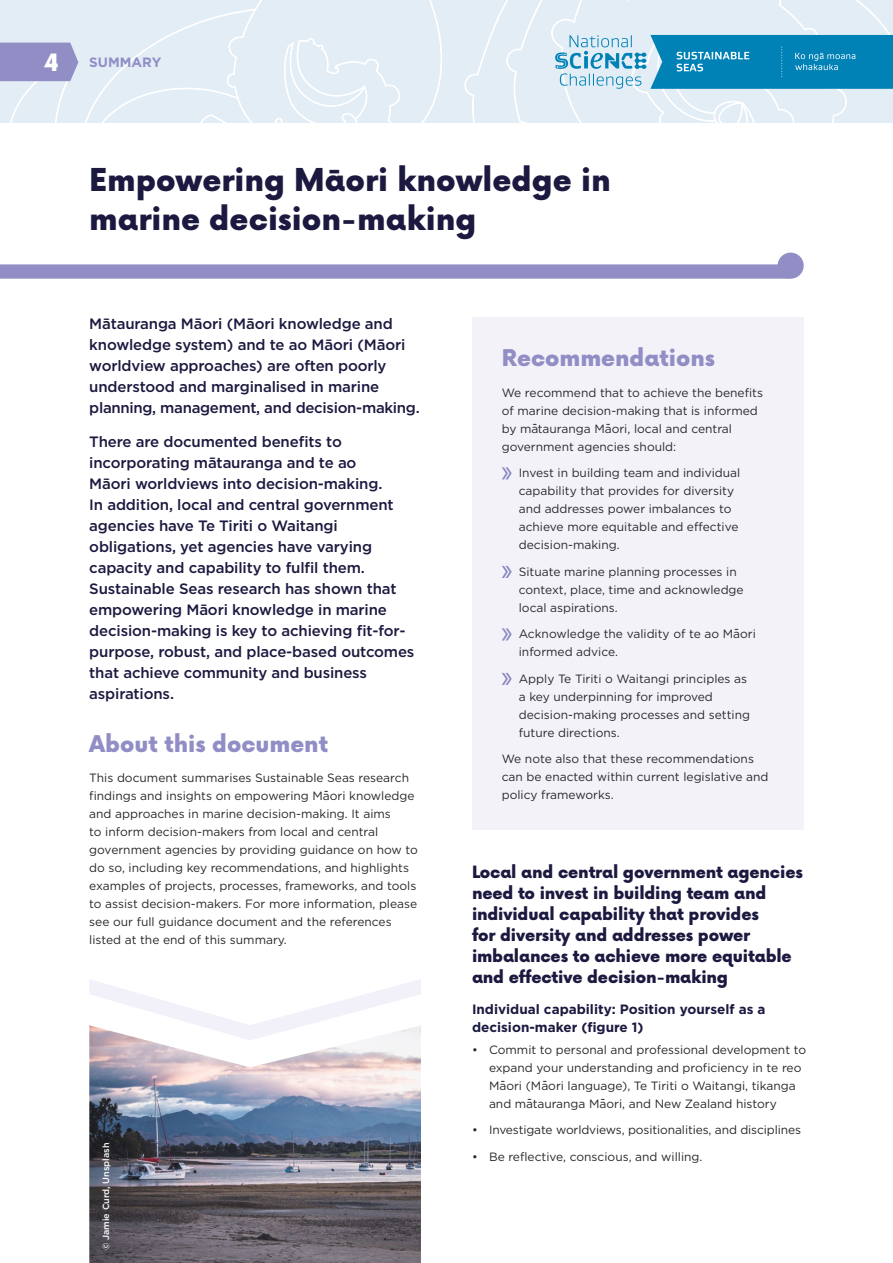
<style>
.page{position:relative;width:893px;height:1263px;background:#fff}
.page>*{position:absolute;margin:0;border:0;box-sizing:border-box;transform-origin:0 0}
.t1{font:900 30.75px/39px "Now";color:#1b193f}
.t2{font:900 23.25px "Now";color:#fff}
.t3{font:900 22.5px "Now";color:#908ec5}
.t4{font:900 16.5px/21px "Now";letter-spacing:-.01em;color:#1b193f}
.t5{font:500 15px/21px "Gotham";letter-spacing:-.01em;color:#1b193f}
.t6{font:700 13.5px/18px "Gotham";color:#1b193f}
.t7{font:700 13.5px "Gotham";color:#908ec5}
.t8{font:12px/18px "Gotham";color:#292829}
.t9{font:500 9px "Gotham";color:#fff}
</style>
<div class="page">
<div style="left:472px;top:317px;width:332px;height:512px;background:#f3f2f9"></div>
<svg style="left:90px;top:979px;width:331px;height:46px"></svg>
<img style="left:89px;top:1025px;width:332px;height:238px">
<svg style="left:502px;top:467px;width:10px;height:12px"></svg>
<svg style="left:502px;top:566px;width:10px;height:12px"></svg>
<svg style="left:502px;top:628px;width:10px;height:12px"></svg>
<svg style="left:502px;top:673px;width:10px;height:12px"></svg>
<div style="left:0;top:264px;width:790px;height:15px;background:#908ec5"></div>
<div style="left:778px;top:253px;width:26px;height:26px;background:#908ec5;border-radius:50%"></div>
<svg style="left:0;top:0;width:454px;height:122px;background:#dfe8f2"></svg>
<svg style="left:463px;top:0;width:430px;height:122px;background:#aad2e5"></svg>
<h2 class="t2" style="left:44px;top:46px;width:17px">4</h2>
<p class="t7" style="left:89px;top:54px;width:74px">SUMMARY</p>
<h1 class="t1" style="left:89px;top:160px;width:523px">Empowering Māori knowledge in marine decision-making</h1>
<p class="t5" style="left:89px;top:313px;width:332px">Mātauranga Māori (Māori knowledge and knowledge system) and te ao Māori (Māori worldview approaches) are often poorly understood and marginalised in marine planning, management, and decision-making.</p>
<p class="t5" style="left:89px;top:431px;width:327px">There are documented benefits to incorporating mātauranga and te ao<br>Māori worldviews into decision-making.<br>In addition, local and central government agencies have Te Tiriti o Waitangi obligations, yet agencies have varying capacity and capability to fulfil them.<br>Sustainable Seas research has shown that empowering Māori knowledge in marine decision-making is key to achieving fit-for&shy;purpose, robust, and place-based outcomes that achieve community and business aspirations.</p>
<h3 class="t3" style="left:89px;top:727px;width:240px">About this document</h3>
<p class="t8" style="left:89px;top:769px;width:330px">This document summarises Sustainable Seas research findings and insights on empowering Ma-ori knowledge and approaches in marine decision-making. It aims<br>to inform decision-makers from local and central government agencies by providing guidance on how to do so, including key recommendations, and highlights examples of projects, processes, frameworks, and tools to assist decision-makers. For more information, please see our full guidance document and the references listed at the end of this summary.</p>
<p class="t9" style="left:100px;top:1250px;width:109px;rotate:-90deg">© Jamie Curd, Unsplash</p>
<h3 class="t3" style="left:502px;top:341px;width:215px">Recommendations</h3>
<p class="t8" style="left:502px;top:383px;width:263px">We recommend that to achieve the benefits of marine decision-making that is informed by ma-tauranga Ma-ori, local and central government agencies should:</p>
<p class="t8" style="left:519px;top:464px;width:223px">Invest in building team and individual capability that provides for diversity and addresses power imbalances to achieve more equitable and effective decision-making.</p>
<p class="t8" style="left:519px;top:562px;width:226px">Situate marine planning processes in context, place, time and acknowledge local aspirations.</p>
<p class="t8" style="left:519px;top:625px;width:239px">Acknowledge the validity of te ao Ma-ori informed advice.</p>
<p class="t8" style="left:519px;top:669px;width:233px">Apply Te Tiriti o Waitangi principles as a key underpinning for improved decision-making processes and setting future directions.</p>
<p class="t8" style="left:502px;top:750px;width:268px">We note also that these recommendations can be enacted within current legislative and policy frameworks.</p>
<h3 class="t4" style="left:472px;top:861px;width:332px">Local and central government agencies need to invest in building team and individual capability that provides<br>for diversity and addresses power imbalances to achieve more equitable and effective decision-making</h3>
<p class="t6" style="left:472px;top:1000px;width:295px">Individual capability: Position yourself as a decision-maker (figure 1)</p>
<p class="t8" style="left:489px;top:1040px;width:319px;text-indent:-17px">• Commit to personal and professional development to expand your understanding and proficiency in te reo Ma-ori (Ma-ori language), Te Tiriti o Waitangi, tikanga and ma-tauranga Ma-ori, and New Zealand history</p>
<p class="t8" style="left:472px;top:1121px;width:331px">• Investigate worldviews, positionalities, and disciplines</p>
<p class="t8" style="left:472px;top:1147px;width:232px">• Be reflective, conscious, and willing.</p>
</div>
